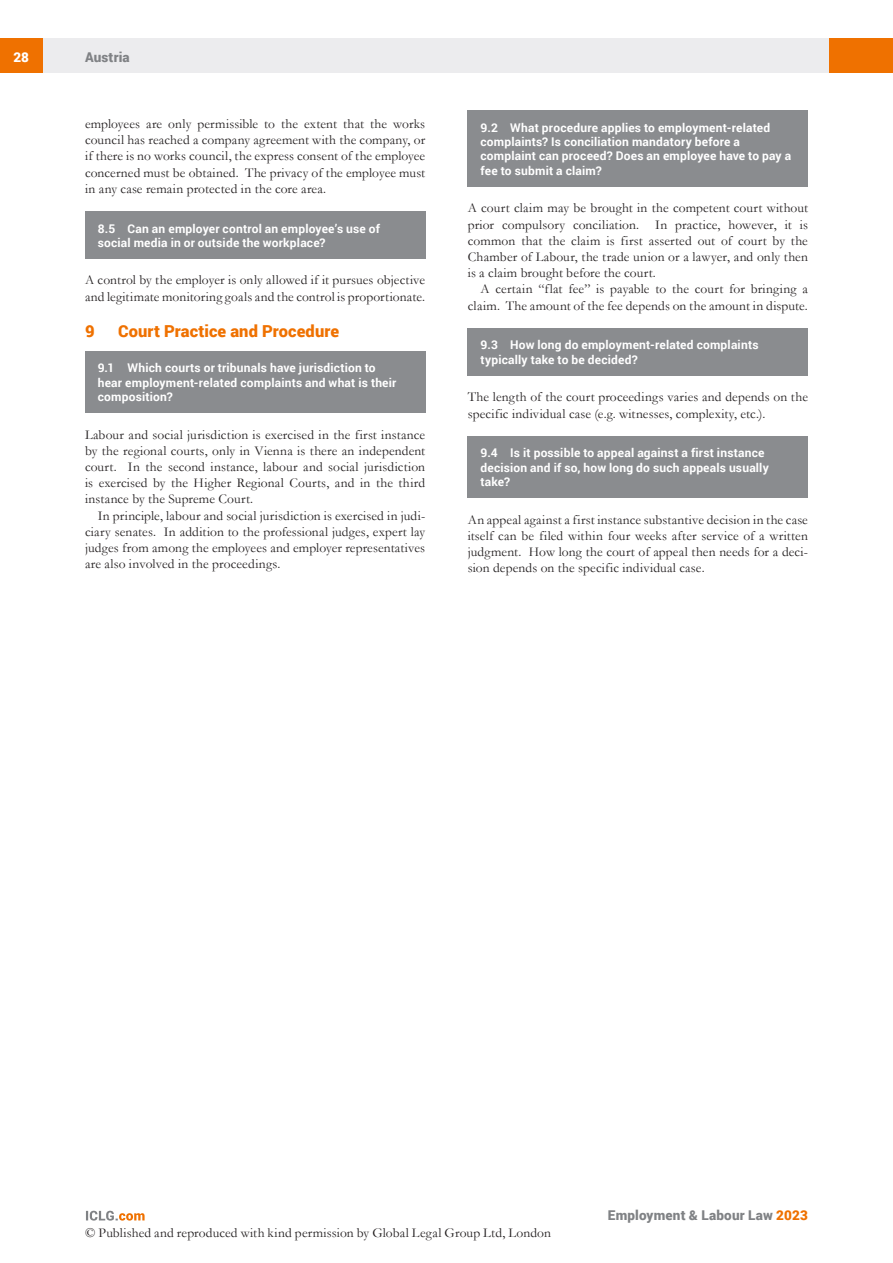
<style>
.page{position:relative;width:893px;height:1263px;background:#fff}
.page>*{position:absolute;margin:0;border:0;box-sizing:border-box;transform-origin:0 0}
.MS_Heading{font:900 16.5px "Roboto";letter-spacing:.005em;color:#ef7100}
.MS_Body_Text_-_First{font:13.5px/16.2px "Garamond";letter-spacing:.01em;color:#231f20;text-align:justify}
.MS_Body_Text_-_Secon{font:13.5px/16.2px "Garamond";letter-spacing:.01em;color:#231f20;text-align:right}
.t1{font:900 13.5px "Roboto";letter-spacing:.015em;color:#808285}
.t2{font:900 13.5px "Roboto";color:#fff}
.MS_-_Question{font:700 12px/14.4px "Roboto";letter-spacing:.015em;color:#fff}
.MS_-_Question_follow{font:700 12px/14.4px "Roboto";letter-spacing:.015em;color:#fff}
.s1{color:#ef7100}
</style>
<div class="page">
<div style="left:43px;top:38px;width:786px;height:34px;background:#ececee"></div>
<div style="left:0;top:38px;width:43px;height:34px;background:#ef7100"></div>
<div style="left:829px;top:38px;width:64px;height:34px;background:#ef7100"></div>
<svg style="left:86px;top:1211px;width:59px;height:9px"></svg>
<div style="left:468px;top:111px;width:340px;height:76px;background:#8a8c8f"></div>
<div style="left:468px;top:328px;width:340px;height:48px;background:#8a8c8f"></div>
<div style="left:468px;top:436px;width:340px;height:62px;background:#8a8c8f"></div>
<div style="left:85px;top:212px;width:340px;height:47px;background:#8a8c8f"></div>
<div style="left:85px;top:351px;width:340px;height:62px;background:#8a8c8f"></div>
<p class="t2" style="left:13px;top:48px;width:17px">28</p>
<p class="t1" style="left:85px;top:48px;width:46px">Austria</p>
<p class="MS_Body_Text_-_First" style="left:85px;top:115px;width:342px">employees are only permissible to the extent that the works council has reached a company agreement with the company, or if there is no works council, the express consent of the employee concerned must be obtained. The privacy of the employee must in any case remain protected in the core area.</p>
<p class="MS_-_Question" style="left:98px;top:221px;width:284px">8.5 Can an employer control an employee’s use of social media in or outside the workplace?</p>
<p class="MS_Body_Text_-_First" style="left:85px;top:272px;width:342px">A control by the employer is only allowed if it pursues objective and legitimate monitoring goals and the control is proportionate.</p>
<p class="MS_Heading" style="left:85px;top:319px;width:11px">9</p>
<p class="MS_Heading" style="left:118px;top:319px;width:223px">Court Practice and Procedure</p>
<p class="MS_-_Question_follow" style="left:98px;top:360px;width:300px">9.1 Which courts or tribunals have jurisdiction to hear employment-related complaints and what is their composition?</p>
<p class="MS_Body_Text_-_First" style="left:85px;top:426px;width:342px">Labour and social jurisdiction is exercised in the first instance by the regional courts, only in Vienna is there an independent court. In the second instance, labour and social jurisdiction is exercised by the Higher Regional Courts, and in the third instance by the Supreme Court.</p>
<p class="MS_Body_Text_-_Secon" style="left:85px;top:507px;width:342px;text-align:justify;text-indent:13px">In principle, labour and social jurisdiction is exercised in judi&shy;ciary senates. In addition to the professional judges, expert lay judges from among the employees and employer representatives are also involved in the proceedings.</p>
<p class="MS_-_Question" style="left:480px;top:120px;width:312px">9.2 What procedure applies to employment-related complaints? Is conciliation mandatory before a complaint can proceed? Does an employee have to pay a fee to submit a claim?</p>
<p class="MS_Body_Text_-_First" style="left:468px;top:200px;width:342px">A court claim may be brought in the competent court without prior compulsory conciliation. In practice, however, it is common that the claim is first asserted out of court by the Chamber of Labour, the trade union or a lawyer, and only then is a claim brought before the court.</p>
<p class="MS_Body_Text_-_Secon" style="left:468px;top:281px;width:342px">A certain “flat fee” is payable to the court for bringing a claim. The amount of the fee depends on the amount in dispute.</p>
<p class="MS_-_Question" style="left:480px;top:337px;width:279px">9.3 How long do employment-related complaints typically take to be decided?</p>
<p class="MS_Body_Text_-_First" style="left:468px;top:389px;width:342px">The length of the court proceedings varies and depends on the specific individual case (e.g. witnesses, complexity, etc.).</p>
<p class="MS_-_Question" style="left:480px;top:445px;width:290px">9.4 Is it possible to appeal against a first instance decision and if so, how long do such appeals usually take?</p>
<p class="MS_Body_Text_-_First" style="left:468px;top:511px;width:342px">An appeal against a first instance substantive decision in the case itself can be filed within four weeks after service of a written judgment. How long the court of appeal then needs for a deci&shy;sion depends on the specific individual case.</p>
<p class="t1" style="left:608px;top:1206px;width:202px">Employment &amp; Labour Law <span class="s1">2023</span></p>
<p class="MS_Body_Text_-_First" style="left:85px;top:1225px;width:467px">© Published and reproduced with kind permission by Global Legal Group Ltd, London</p>
</div>
